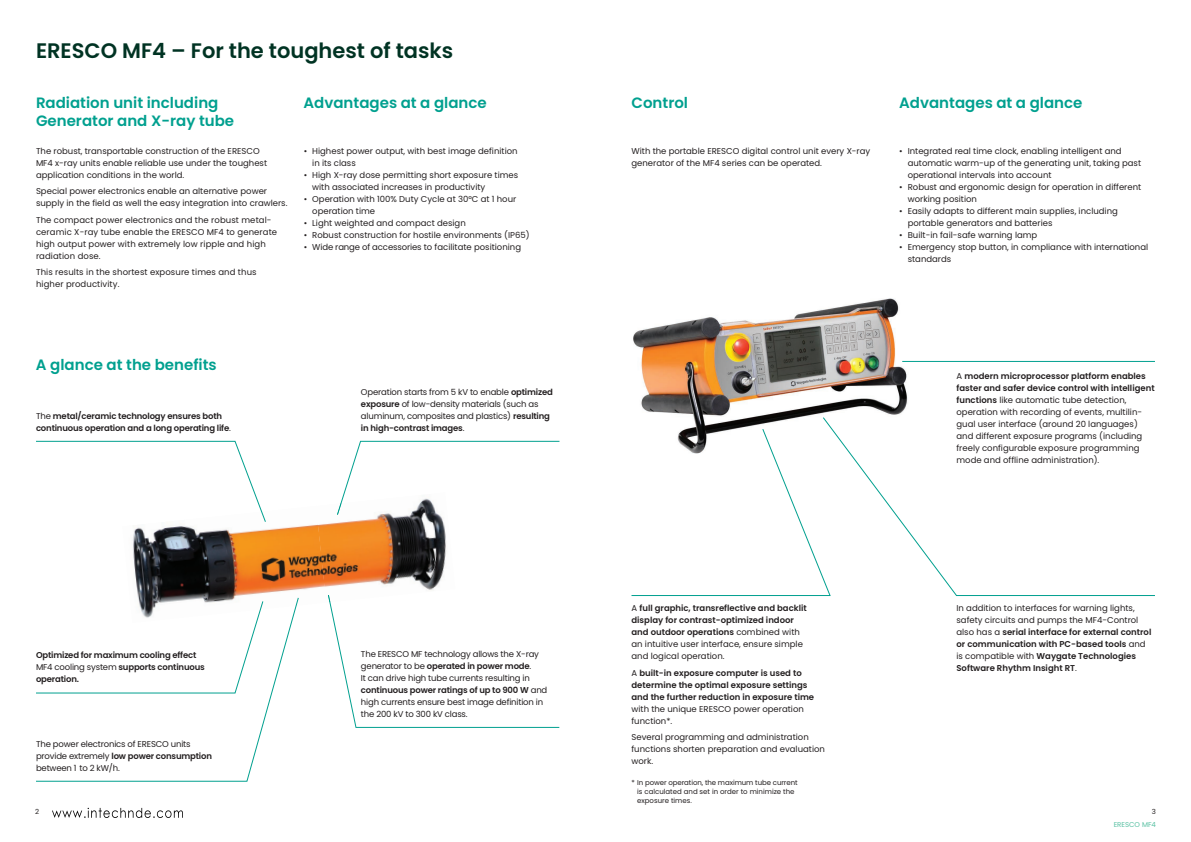
<style>
.page{position:relative;width:1191px;height:842px;background:#fff}
.page>*{position:absolute;margin:0;border:0;box-sizing:border-box;transform-origin:0 0}
.t1{font:600 21px "Poppins";color:#003323}
.t2{font:600 15px/18px "Poppins";color:#00a08f}
.t3{font:8.5px/12px "Poppins";color:#231f20}
.t4{font:600 8.5px/12px "Poppins";color:#231f20}
.t5{font:8.5px/12px "Poppins";letter-spacing:-.02em;color:#231f20}
.t6{font:600 8.5px/12px "Poppins";letter-spacing:-.02em;color:#231f20}
.t7{font:7px/9px "Poppins";color:#231f20}
.t8{font:7px "Poppins";color:#59c1a3}
.s1{font-weight:400}
.s2{font-weight:600}
</style>
<div class="page">
<img style="left:133px;top:525px;width:183px;height:72px">
<img style="left:316px;top:515px;width:131px;height:75px">
<svg style="left:328px;top:595px;width:231px;height:133px"></svg>
<svg style="left:337px;top:441px;width:222px;height:74px"></svg>
<img style="left:633px;top:298px;width:313px;height:130px">
<svg style="left:36px;top:440px;width:230px;height:82px"></svg>
<svg style="left:36px;top:597px;width:263px;height:185px"></svg>
<hr style="left:902px;top:361px;width:253px;height:1px;background:#00a08f">
<svg style="left:631px;top:428px;width:191px;height:168px"></svg>
<svg style="left:822px;top:416px;width:333px;height:180px"></svg>
<img style="left:52px;top:807px;width:131px;height:11px">
<h1 class="t1" style="left:36px;top:39px;width:419px">ERESCO MF4 – For the toughest of tasks</h1>
<h2 class="t2" style="left:36px;top:94px;width:200px">Radiation unit including<br>Generator and X-ray tube</h2>
<h2 class="t2" style="left:303px;top:94px;width:185px">Advantages at a glance</h2>
<h2 class="t2" style="left:899px;top:94px;width:185px">Advantages at a glance</h2>
<h2 class="t2" style="left:631px;top:94px;width:58px">Control</h2>
<p class="t3" style="left:36px;top:145px;width:233px">The robust, transportable construction of the ERESCO<br>MF4 x-ray units enable reliable use under the toughest application conditions in the world.</p>
<p class="t3" style="left:36px;top:185px;width:253px">Special power electronics enable an alternative power supply in the field as well the easy integration into crawlers.</p>
<p class="t3" style="left:36px;top:214px;width:243px">The compact power electronics and the robust metal&shy;ceramic X-ray tube enable the ERESCO MF4 to generate high output power with extremely low ripple and high radiation dose.</p>
<p class="t3" style="left:36px;top:266px;width:222px">This results in the shortest exposure times and thus higher productivity.</p>
<p class="t3" style="left:312px;top:145px;width:207px;text-indent:-8px">• Highest power output, with best image definition in its class</p>
<p class="t3" style="left:312px;top:169px;width:207px;text-indent:-8px">• High X-ray dose permitting short exposure times with associated increases in productivity</p>
<p class="t3" style="left:312px;top:193px;width:206px;text-indent:-8px">• Operation with 100% Duty Cycle at 30°C at 1 hour operation time</p>
<p class="t3" style="left:304px;top:217px;width:164px">• Light weighted and compact design</p>
<p class="t3" style="left:304px;top:229px;width:227px">• Robust construction for hostile environments (IP65)</p>
<p class="t3" style="left:304px;top:241px;width:219px">• Wide range of accessories to facilitate positioning</p>
<h2 class="t2" style="left:36px;top:355px;width:182px">A glance at the benefits</h2>
<p class="t6" style="left:36px;top:410px;width:196px"><span class="s1">The</span> metal/ceramic technology ensures both continuous operation and a long operating life<span class="s1">.</span></p>
<p class="t5" style="left:361px;top:386px;width:193px">Operation starts from 5 kV to enable <span class="s2">optimized exposure</span> of low-density materials (such as aluminum, composites and plastics) <span class="s2">resulting in high-contrast images</span>.</p>
<p class="t6" style="left:36px;top:649px;width:170px">Optimized for maximum cooling effect<br><span class="s1">MF4 cooling system</span> supports continuous operation.</p>
<p class="t5" style="left:361px;top:648px;width:188px">The ERESCO MF technology allows the X-ray generator to be <span class="s2">operated in power mode</span>.<br>It can drive high tube currents resulting in <span class="s2">continuous power ratings of up to 900 W</span> and high currents ensure best image definition in the 200 kV to 300 kV class.</p>
<p class="t5" style="left:36px;top:738px;width:177px">The power electronics of ERESCO units provide extremely <span class="s2">low power consumption </span>between 1 to 2 kW/h.</p>
<p class="t3" style="left:631px;top:145px;width:240px">With the portable ERESCO digital control unit every X-ray generator of the MF4 series can be operated.</p>
<p class="t3" style="left:907px;top:145px;width:235px;text-indent:-8px">• Integrated real time clock, enabling intelligent and automatic warm-up of the generating unit, taking past operational intervals into account</p>
<p class="t3" style="left:907px;top:181px;width:235px;text-indent:-8px">• Robust and ergonomic design for operation in different working position</p>
<p class="t3" style="left:907px;top:205px;width:212px;text-indent:-8px">• Easily adapts to different main supplies, including portable generators and batteries</p>
<p class="t3" style="left:899px;top:229px;width:140px">• Built-in fail-safe warning lamp</p>
<p class="t3" style="left:907px;top:241px;width:242px;text-indent:-8px">• Emergency stop button, in compliance with international standards</p>
<p class="t3" style="left:956px;top:370px;width:200px">A <span class="s2">modern microprocessor platform enables faster and safer device control with intelligent functions</span> like automatic tube detection, operation with recording of events, multilin&shy;gual user interface (around 20 languages) and different exposure programs (including freely configurable exposure programming mode and offline administration).</p>
<p class="t4" style="left:631px;top:602px;width:177px"><span class="s1">A</span> full graphic, transreflective and backlit display for contrast-optimized indoor and outdoor operations <span class="s1">combined with an intuitive user interface, ensure simple and logical operation.</span></p>
<p class="t4" style="left:631px;top:667px;width:184px"><span class="s1">A</span> built-in exposure computer is used to determine the optimal exposure settings and the further reduction in exposure time</p>
<p class="t3" style="left:631px;top:703px;width:174px">with the unique ERESCO power operation function*.</p>
<p class="t3" style="left:631px;top:731px;width:195px">Several programming and administration functions shorten preparation and evaluation work.</p>
<p class="t7" style="left:637px;top:778px;width:162px;text-indent:-6px">* In power operation, the maximum tube current is calculated and set in order to minimize the exposure times.</p>
<p class="t4" style="left:956px;top:602px;width:196px"><span class="s1">In addition to interfaces for warning lights, safety circuits and pumps the MF4-Control also has a</span> serial interface for external control or communication with PC-based tools <span class="s1">and is compatible with</span> Waygate Technologies Software Rhythm Insight RT<span class="s1">.</span></p>
<p class="t7" style="left:35px;top:807px;width:6px">2</p>
<p class="t7" style="left:1151px;top:807px;width:6px">3</p>
<p class="t8" style="left:1113px;top:821px;width:44px">ERESCO MF4</p>
</div>
